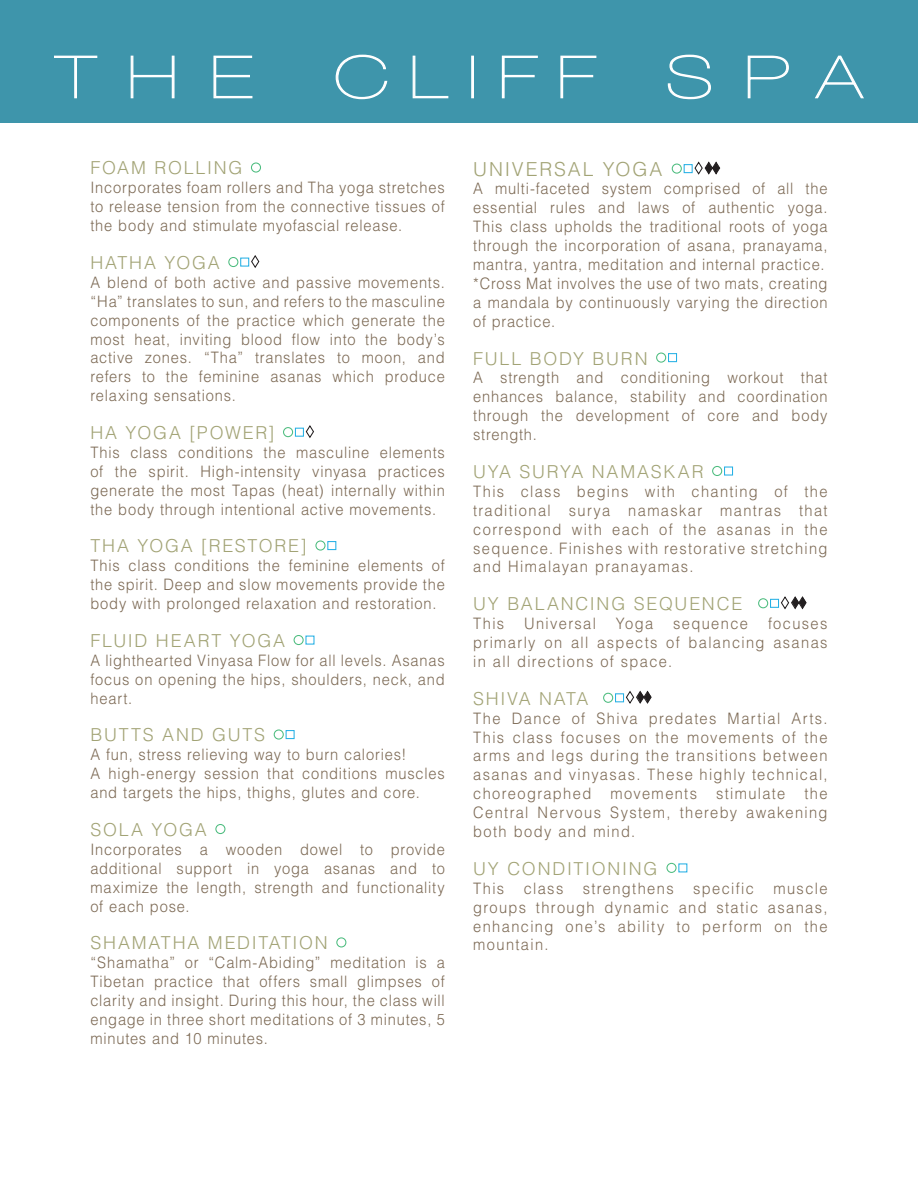
<style>
.page{position:relative;width:918px;height:1188px;background:#fff}
.page>*{position:absolute;margin:0;border:0;box-sizing:border-box;transform-origin:0 0}
.t1{font:300 19.35px "Helvetica LT Std";letter-spacing:.1em;color:#a2a375}
.t2{font:300 17.85px "Helvetica LT Std";letter-spacing:.1em;color:#a2a375}
.t3{font:300 15.75px/18.9px "Helvetica LT Std";letter-spacing:.055em;color:#7c6954;text-align:justify;scale:.93 1}
.t4{font:300 15.75px "Helvetica LT Std";letter-spacing:.095em;color:#7c6954;scale:.93 1}
</style>
<div class="page">
<div style="left:0;top:0;width:918px;height:123px;background:#3e95ab"></div>
<svg style="left:335px;top:55px;width:53px;height:44px"></svg>
<svg style="left:412px;top:55px;width:37px;height:44px"></svg>
<div style="left:471px;top:56px;width:3px;height:42px;border:1px solid #fff"></div>
<svg style="left:501px;top:55px;width:37px;height:44px"></svg>
<svg style="left:560px;top:55px;width:37px;height:44px"></svg>
<svg style="left:54px;top:55px;width:44px;height:44px"></svg>
<svg style="left:130px;top:55px;width:45px;height:44px"></svg>
<svg style="left:213px;top:55px;width:40px;height:44px"></svg>
<svg style="left:667px;top:55px;width:44px;height:44px"></svg>
<svg style="left:747px;top:55px;width:42px;height:44px"></svg>
<svg style="left:815px;top:55px;width:49px;height:44px"></svg>
<div style="left:251px;top:162px;width:10px;height:11px;border:1px solid #4cbc7e;border-radius:50%"></div>
<div style="left:228px;top:257px;width:10px;height:10px;border:1px solid #4cbc7e;border-radius:50%"></div>
<div style="left:240px;top:258px;width:9px;height:9px;border:1px solid #26b0e5"></div>
<svg style="left:251px;top:255px;width:9px;height:13px"></svg>
<div style="left:283px;top:427px;width:10px;height:10px;border:1px solid #4cbc7e;border-radius:50%"></div>
<div style="left:295px;top:428px;width:9px;height:9px;border:1px solid #26b0e5"></div>
<svg style="left:305px;top:425px;width:9px;height:13px"></svg>
<div style="left:315px;top:540px;width:11px;height:11px;border:1px solid #4cbc7e;border-radius:50%"></div>
<div style="left:327px;top:541px;width:9px;height:9px;border:1px solid #26b0e5"></div>
<div style="left:294px;top:635px;width:10px;height:10px;border:1px solid #4cbc7e;border-radius:50%"></div>
<div style="left:274px;top:729px;width:10px;height:11px;border:1px solid #4cbc7e;border-radius:50%"></div>
<div style="left:286px;top:730px;width:9px;height:9px;border:1px solid #26b0e5"></div>
<div style="left:215px;top:824px;width:10px;height:10px;border:1px solid #4cbc7e;border-radius:50%"></div>
<div style="left:336px;top:937px;width:10px;height:10px;border:1px solid #4cbc7e;border-radius:50%"></div>
<div style="left:672px;top:164px;width:10px;height:10px;border:1px solid #4cbc7e;border-radius:50%"></div>
<div style="left:684px;top:164px;width:9px;height:9px;border:1px solid #26b0e5"></div>
<div style="left:656px;top:353px;width:10px;height:10px;border:1px solid #4cbc7e;border-radius:50%"></div>
<div style="left:668px;top:353px;width:9px;height:9px;border:1px solid #26b0e5"></div>
<div style="left:712px;top:466px;width:10px;height:10px;border:1px solid #4cbc7e;border-radius:50%"></div>
<div style="left:724px;top:467px;width:9px;height:9px;border:1px solid #26b0e5"></div>
<div style="left:758px;top:598px;width:10px;height:10px;border:1px solid #4cbc7e;border-radius:50%"></div>
<div style="left:770px;top:599px;width:9px;height:9px;border:1px solid #26b0e5"></div>
<div style="left:603px;top:693px;width:10px;height:10px;border:1px solid #4cbc7e;border-radius:50%"></div>
<div style="left:615px;top:693px;width:9px;height:9px;border:1px solid #26b0e5"></div>
<div style="left:666px;top:863px;width:11px;height:10px;border:1px solid #4cbc7e;border-radius:50%"></div>
<svg style="left:694px;top:161px;width:27px;height:14px"></svg>
<svg style="left:781px;top:596px;width:26px;height:14px"></svg>
<svg style="left:626px;top:690px;width:26px;height:14px"></svg>
<p class="t2" style="left:90px;top:157px;width:153px">FOAM ROLLING</p>
<p class="t3" style="left:90px;top:178px;width:383px">Incorporates foam rollers and Tha yoga stretches to release tension from the connective tissues of the body and stimulate myofascial release.</p>
<p class="t2" style="left:90px;top:252px;width:131px">HATHA YOGA</p>
<p class="t3" style="left:90px;top:273px;width:383px">A blend of both active and passive movements. “Ha” translates to sun, and refers to the masculine components of the practice which generate the most heat, inviting blood flow into the body’s active zones. “Tha” translates to moon, and refers to the feminine asanas which produce relaxing sensations.</p>
<p class="t2" style="left:90px;top:422px;width:186px">HA YOGA [POWER]</p>
<p class="t3" style="left:90px;top:443px;width:383px">This class conditions the masculine elements of the spirit. High-intensity vinyasa practices generate the most Tapas (heat) internally within the body through intentional active movements.</p>
<p class="t2" style="left:90px;top:535px;width:218px">THA YOGA [RESTORE]</p>
<p class="t3" style="left:90px;top:556px;width:383px">This class conditions the feminine elements of the spirit. Deep and slow movements provide the body with prolonged relaxation and restoration.</p>
<p class="t2" style="left:90px;top:630px;width:196px">FLUID HEART YOGA</p>
<p class="t3" style="left:90px;top:651px;width:383px">A lighthearted Vinyasa Flow for all levels. Asanas focus on opening the hips, shoulders, neck, and heart.</p>
<p class="t2" style="left:90px;top:724px;width:176px">BUTTS AND GUTS</p>
<p class="t3" style="left:90px;top:745px;width:383px;text-align:left">A fun, stress relieving way to burn calories!<br>A high-energy session that conditions muscles and targets the hips, thighs, glutes and core.</p>
<p class="t2" style="left:90px;top:819px;width:118px">SOLA YOGA</p>
<p class="t3" style="left:90px;top:840px;width:383px">Incorporates a wooden dowel to provide additional support in yoga asanas and to maximize the length, strength and functionality of each pose.</p>
<p class="t2" style="left:90px;top:932px;width:239px">SHAMATHA MEDITATION</p>
<p class="t3" style="left:90px;top:953px;width:383px">“Shamatha” or “Calm-Abiding” meditation is a Tibetan practice that offers small glimpses of clarity and insight. During this hour, the class will engage in three short meditations of 3 minutes, 5 minutes and 10 minutes.</p>
<p class="t1" style="left:473px;top:157px;width:191px">UNIVERSAL YOGA</p>
<p class="t3" style="left:473px;top:179px;width:383px;text-align:left">A multi-faceted system comprised of all the essential rules and laws of authentic yoga.<br>This class upholds the traditional roots of yoga through the incorporation of asana, pranayama, mantra, yantra, meditation and internal practice. *Cross Mat involves the use of two mats, creating a mandala by continuously varying the direction of practice.</p>
<p class="t2" style="left:473px;top:347px;width:176px">FULL BODY BURN</p>
<p class="t3" style="left:473px;top:368px;width:383px">A strength and conditioning workout that enhances balance, stability and coordination through the development of core and body strength.</p>
<p class="t2" style="left:473px;top:460px;width:232px">UYA SURYA NAMASKAR</p>
<p class="t3" style="left:473px;top:482px;width:383px">This class begins with chanting of the traditional surya namaskar mantras that correspond with each of the asanas in the sequence. Finishes with restorative stretching and Himalayan pranayamas.</p>
<p class="t2" style="left:473px;top:593px;width:271px">UY BALANCING SEQUENCE</p>
<p class="t3" style="left:473px;top:614px;width:35px">This</p>
<p class="t4" style="left:524px;top:614px;width:79px">Universal</p>
<p class="t3" style="left:616px;top:614px;width:42px">Yoga</p>
<p class="t4" style="left:673px;top:614px;width:82px">sequence</p>
<p class="t3" style="left:473px;top:614px;width:383px;text-indent:295px">focuses primarly on all aspects of balancing asanas in all directions of space.</p>
<p class="t2" style="left:473px;top:687px;width:117px">SHIVA NATA</p>
<p class="t3" style="left:473px;top:708px;width:383px">The Dance of Shiva predates Martial Arts.<br>This class focuses on the movements of the arms and legs during the transitions between asanas and vinyasas. These highly technical, choreographed movements stimulate the Central Nervous System, thereby awakening both body and mind.</p>
<p class="t2" style="left:473px;top:857px;width:186px">UY CONDITIONING</p>
<p class="t3" style="left:473px;top:879px;width:383px">This class strengthens specific muscle groups through dynamic and static asanas, enhancing one’s ability to perform on the mountain.</p>
</div>
